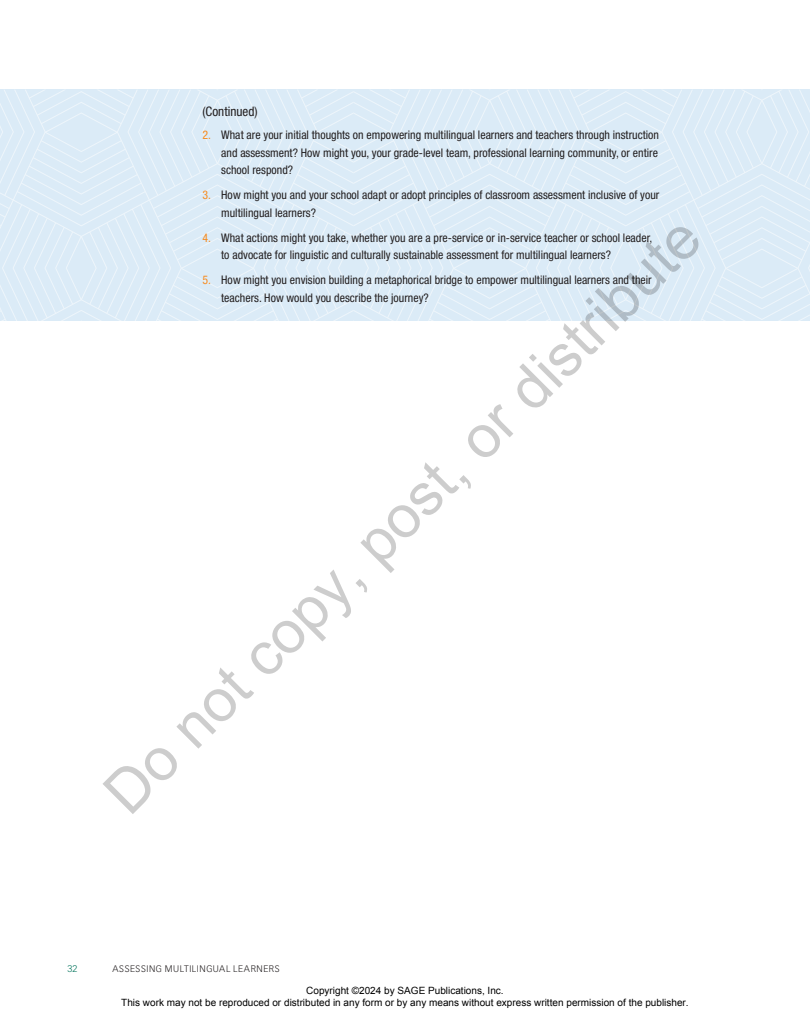
<style>
.page{position:relative;width:810px;height:1035px;background:#fff}
.page>*{position:absolute;margin:0;border:0;box-sizing:border-box;transform-origin:0 0}
.t1{font:60px "Arial";color:rgb(0 0 0/.2)}
.t2{font:condensed 13.12px "Helvetica Neue LT Std";color:#231f20}
.t3{font:condensed 11.88px/17.5px "Helvetica Neue LT Std";color:#231f20}
.t4{font:10px/12px "Arial";color:#000;text-align:center}
.t5{font:300 9.38px "Vectora LT Std";letter-spacing:.055em;color:#231f20}
.t6{font:300 9.38px "Vectora LT Std";color:#00735b}
.s1{color:#f68b1f}
</style>
<div class="page">
<svg style="left:0;top:90px;width:354px;height:178px;background:#ddecf7"></svg>
<svg style="left:0;top:268px;width:810px;height:53px;background:#ddecf7"></svg>
<svg style="left:354px;top:90px;width:456px;height:178px;background:#ddecf7"></svg>
<p class="t2" style="left:202px;top:104px;width:57px">(Continued)</p>
<p class="t3" style="left:221px;top:126px;width:439px;text-align:justify;text-indent:-19px"><span class="s1">2.</span> What are your initial thoughts on empowering multilingual learners and teachers through instruction and assessment? How might you, your grade-level team, professional learning community, or entire school respond?</p>
<p class="t3" style="left:221px;top:186px;width:440px;text-indent:-19px"><span class="s1">3.</span> How might you and your school adapt or adopt principles of classroom assessment inclusive of your multilingual learners?</p>
<p class="t3" style="left:221px;top:229px;width:432px;text-indent:-19px"><span class="s1">4.</span> What actions might you take, whether you are a pre-service or in-service teacher or school leader, to advocate for linguistic and culturally sustainable assessment for multilingual learners?</p>
<p class="t3" style="left:221px;top:271px;width:432px;text-indent:-19px"><span class="s1">5.</span> How might you envision building a metaphorical bridge to empower multilingual learners and their teachers. How would you describe the journey?</p>
<h1 class="t1" style="left:87px;top:775px;width:815px;rotate:-45deg">Do not copy, post, or distribute</h1>
<p class="t6" style="left:68px;top:963px;width:11px">32</p>
<p class="t5" style="left:112px;top:963px;width:169px">ASSESSING MULTILINGUAL LEARNERS</p>
<p class="t4" style="left:121px;top:984px;width:569px">Copyright ©2024 by SAGE Publications, Inc.<br>This work may not be reproduced or distributed in any form or by any means without express written permission of the publisher.</p>
</div>
